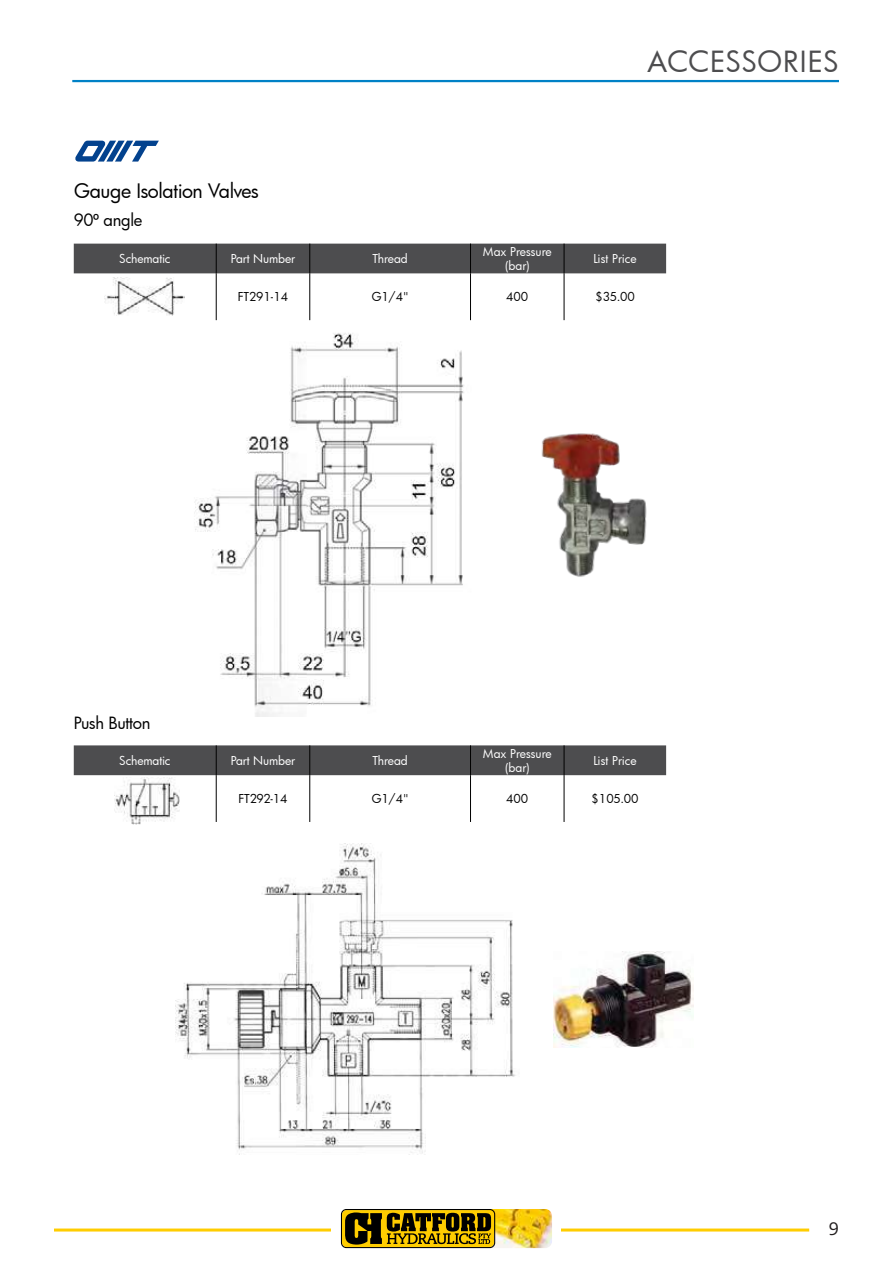
<style>
.page{position:relative;width:893px;height:1263px;background:#fff}
.page>*{position:absolute;margin:0;border:0;box-sizing:border-box;transform-origin:0 0}
.t1{font:28.5px "Futura";letter-spacing:.02em;color:#4d4d4f}
.t2{font:19.5px "Futura";letter-spacing:-.025em;color:#000}
.t3{font:18px "Caecilia LT Std";color:#231f20}
.t4{font:16.5px "Futura";letter-spacing:-.025em;color:#000}
.t5{font:12px/14.4px "Futura";letter-spacing:-.01em;color:#fff;text-align:center}
.t6{font:12px "Futura";color:#000}
.s1{font-family:"Arial"}
</style>
<div class="page">
<hr style="left:72px;top:80px;width:767px;height:2px;background:#0081c6">
<hr style="left:470px;top:273px;width:1px;height:47px;background:#000">
<hr style="left:564px;top:273px;width:1px;height:47px;background:#000">
<hr style="left:309px;top:273px;width:1px;height:47px;background:#000">
<div style="left:74px;top:244px;width:592px;height:29px;background:#4d4d4f"></div>
<hr style="left:216px;top:273px;width:1px;height:47px;background:#000">
<div style="left:74px;top:745px;width:592px;height:30px;background:#4d4d4f"></div>
<hr style="left:470px;top:745px;width:1px;height:30px;background:#000">
<hr style="left:564px;top:745px;width:1px;height:30px;background:#000">
<hr style="left:309px;top:775px;width:1px;height:47px;background:#000">
<hr style="left:470px;top:775px;width:1px;height:47px;background:#000">
<hr style="left:564px;top:775px;width:1px;height:47px;background:#000">
<hr style="left:309px;top:745px;width:1px;height:30px;background:#000">
<hr style="left:216px;top:745px;width:1px;height:30px;background:#000">
<hr style="left:216px;top:775px;width:1px;height:47px;background:#000">
<img style="left:541px;top:433px;width:106px;height:144px">
<img style="left:194px;top:333px;width:270px;height:383px">
<img style="left:175px;top:843px;width:341px;height:311px">
<img style="left:105px;top:277px;width:80px;height:38px">
<img style="left:115px;top:778px;width:65px;height:46px">
<img style="left:553px;top:952px;width:141px;height:96px">
<svg style="left:75px;top:141px;width:84px;height:21px"></svg>
<hr style="left:54px;top:1228px;width:755px;height:3px;background:#ffcd00">
<div style="left:332px;top:1209px;width:229px;height:54px;background:#fff"></div>
<img style="left:495px;top:1209px;width:57px;height:39px">
<svg style="left:340px;top:1209px;width:155px;height:39px;background:#7b6302"></svg>
<h1 class="t1" style="left:647px;top:42px;width:193px">ACCESSORIES</h1>
<h2 class="t2" style="left:74px;top:178px;width:186px">Gauge Isolation Valves</h2>
<h3 class="t4" style="left:74px;top:208px;width:70px">90<span class="s1">º</span> angle</h3>
<p class="t5" style="left:119px;top:251px;width:53px">Schematic</p>
<p class="t5" style="left:231px;top:251px;width:66px">Part Number</p>
<p class="t5" style="left:372px;top:251px;width:37px">Thread</p>
<p class="t5" style="left:483px;top:244px;width:70px">Max Pressure (bar)</p>
<p class="t5" style="left:593px;top:251px;width:45px">List Price</p>
<p class="t6" style="left:238px;top:289px;width:52px">FT291-14</p>
<p class="t6" style="left:372px;top:289px;width:38px">G1/4"</p>
<p class="t6" style="left:506px;top:289px;width:24px">400</p>
<p class="t6" style="left:595px;top:289px;width:41px">$35.00</p>
<h3 class="t4" style="left:74px;top:711px;width:78px">Push Button</h3>
<p class="t5" style="left:119px;top:753px;width:53px">Schematic</p>
<p class="t5" style="left:231px;top:753px;width:66px">Part Number</p>
<p class="t5" style="left:372px;top:753px;width:37px">Thread</p>
<p class="t5" style="left:483px;top:746px;width:70px">Max Pressure (bar)</p>
<p class="t5" style="left:593px;top:753px;width:45px">List Price</p>
<p class="t6" style="left:238px;top:790px;width:51px">FT292-14</p>
<p class="t6" style="left:372px;top:790px;width:38px">G1/4"</p>
<p class="t6" style="left:506px;top:790px;width:24px">400</p>
<p class="t6" style="left:592px;top:790px;width:49px">$105.00</p>
<h3 class="t3" style="left:829px;top:1219px;width:12px">9</h3>
</div>
